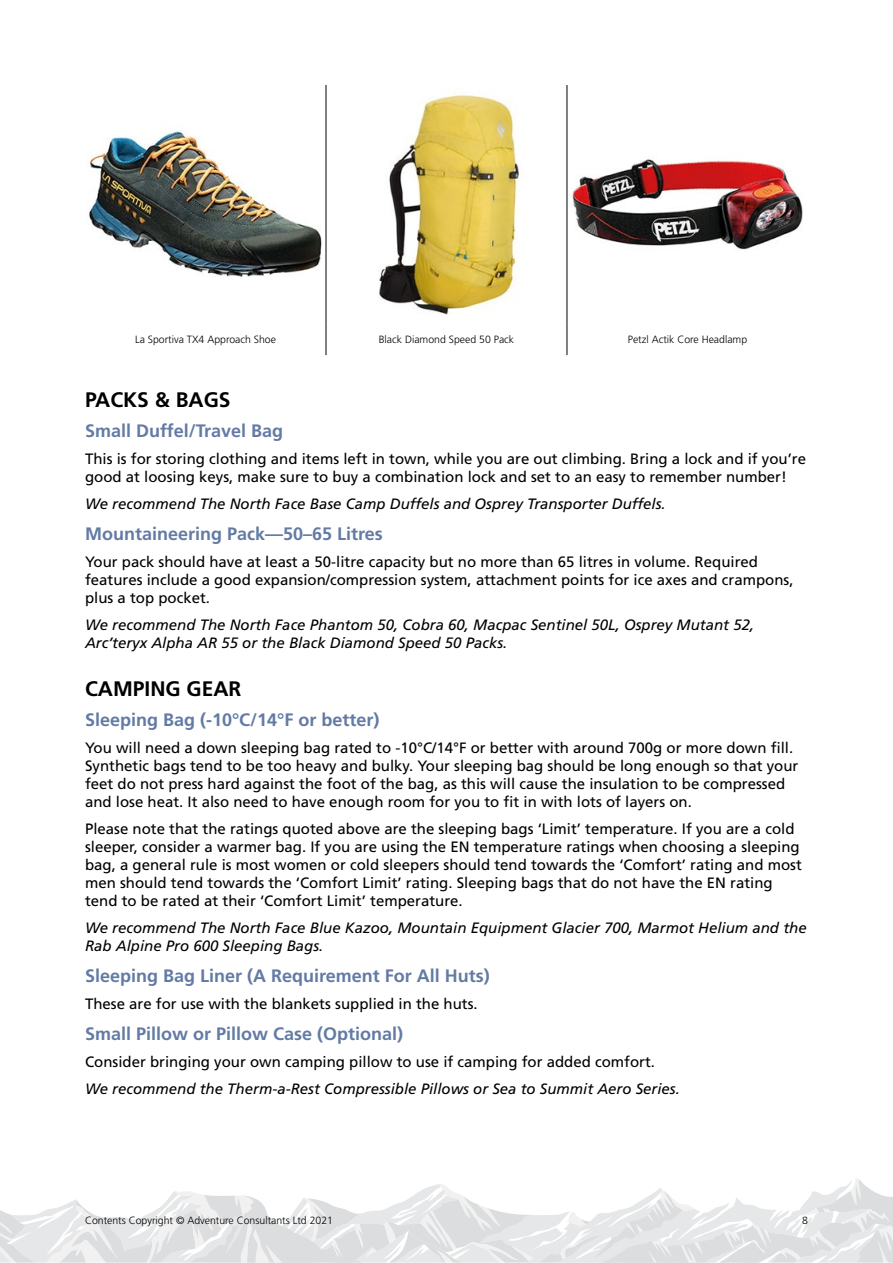
<style>
.page{position:relative;width:893px;height:1263px;background:#fff}
.page>*{position:absolute;margin:0;border:0;box-sizing:border-box;transform-origin:0 0}
.t1{font:700 21px "Frutiger LT Std";color:#000}
.t2{font:700 18px "Frutiger LT Std";color:#637ba4}
.t3{font:15px/18px "Frutiger LT Std";color:#000}
.t4{font:italic 15px/18px "Frutiger LT Std";color:#000}
.t5{font:300 10.5px "Frutiger LT Std";color:#000}
</style>
<div class="page">
<svg style="left:0;top:1178px;width:893px;height:84px"></svg>
<hr style="left:326px;top:85px;width:1px;height:238px;background:#000">
<hr style="left:567px;top:85px;width:1px;height:238px;background:#000">
<hr style="left:326px;top:323px;width:1px;height:32px;background:#000">
<hr style="left:567px;top:323px;width:1px;height:32px;background:#000">
<img style="left:86px;top:131px;width:236px;height:146px">
<img style="left:379px;top:95px;width:140px;height:220px">
<img style="left:572px;top:159px;width:231px;height:91px">
<p class="t5" style="left:135px;top:333px;width:143px">La Sportiva TX4 Approach Shoe</p>
<p class="t5" style="left:379px;top:333px;width:137px">Black Diamond Speed 50 Pack</p>
<p class="t5" style="left:628px;top:333px;width:121px">Petzl Actik Core Headlamp</p>
<h1 class="t1" style="left:85px;top:387px;width:147px">PACKS &amp; BAGS</h1>
<p class="t2" style="left:85px;top:421px;width:200px">Small Duffel/Travel Bag</p>
<p class="t3" style="left:85px;top:450px;width:722px">This is for storing clothing and items left in town, while you are out climbing. Bring a lock and if you’re good at loosing keys, make sure to buy a combination lock and set to an easy to remember number!</p>
<p class="t4" style="left:85px;top:495px;width:582px">We recommend The North Face Base Camp Duffels and Osprey Transporter Duffels.</p>
<p class="t2" style="left:85px;top:523px;width:299px">Mountaineering Pack—50–65 Litres</p>
<p class="t3" style="left:85px;top:553px;width:710px">Your pack should have at least a 50-litre capacity but no more than 65 litres in volume. Required features include a good expansion/compression system, attachment points for ice axes and crampons, plus a top pocket.</p>
<p class="t4" style="left:85px;top:616px;width:671px">We recommend The North Face Phantom 50, Cobra 60, Macpac Sentinel 50L, Osprey Mutant 52,<br>Arc’teryx Alpha AR 55 or the Black Diamond Speed 50 Packs.</p>
<h1 class="t1" style="left:85px;top:676px;width:158px">CAMPING GEAR</h1>
<p class="t2" style="left:85px;top:709px;width:296px">Sleeping Bag (-10°C/14°F or better)</p>
<p class="t3" style="left:85px;top:739px;width:715px">You will need a down sleeping bag rated to -10°C/14°F or better with around 700g or more down fill.<br>Synthetic bags tend to be too heavy and bulky. Your sleeping bag should be long enough so that your feet do not press hard against the foot of the bag, as this will cause the insulation to be compressed and lose heat. It also need to have enough room for you to fit in with lots of layers on.</p>
<p class="t3" style="left:85px;top:820px;width:718px">Please note that the ratings quoted above are the sleeping bags ‘Limit’ temperature. If you are a cold sleeper, consider a warmer bag. If you are using the EN temperature ratings when choosing a sleeping bag, a general rule is most women or cold sleepers should tend towards the ‘Comfort’ rating and most men should tend towards the ‘Comfort Limit’ rating. Sleeping bags that do not have the EN rating tend to be rated at their ‘Comfort Limit’ temperature.</p>
<p class="t4" style="left:85px;top:919px;width:723px">We recommend The North Face Blue Kazoo, Mountain Equipment Glacier 700, Marmot Helium and the<br>Rab Alpine Pro 600 Sleeping Bags.</p>
<p class="t2" style="left:85px;top:965px;width:406px">Sleeping Bag Liner (A Requirement For All Huts)</p>
<p class="t3" style="left:85px;top:995px;width:394px">These are for use with the blankets supplied in the huts.</p>
<p class="t2" style="left:85px;top:1023px;width:320px">Small Pillow or Pillow Case (Optional)</p>
<p class="t3" style="left:85px;top:1052px;width:572px">Consider bringing your own camping pillow to use if camping for added comfort.</p>
<p class="t4" style="left:85px;top:1079px;width:596px">We recommend the Therm-a-Rest Compressible Pillows or Sea to Summit Aero Series.</p>
<p class="t5" style="left:85px;top:1215px;width:250px">Contents Copyright © Adventure Consultants Ltd 2021</p>
<p class="t5" style="left:802px;top:1215px;width:7px">8</p>
</div>
